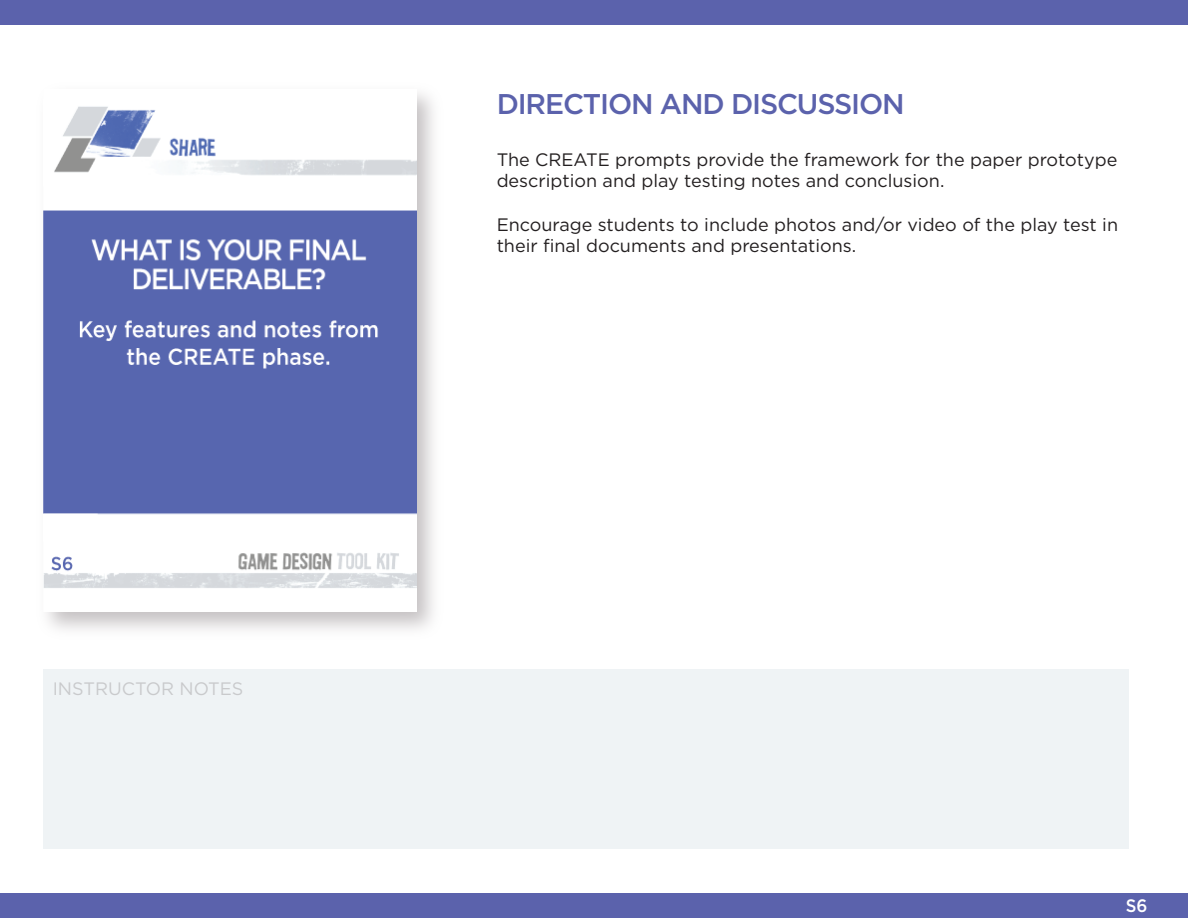
<style>
.page{position:relative;width:1188px;height:918px;background:#fff}
.page>*{position:absolute;margin:0;border:0;box-sizing:border-box;transform-origin:0 0}
.t1{font:500 28.5px "Gotham";letter-spacing:-.04em;color:#5b62ac}
.t2{font:18px/21.6px "Gotham";color:#231f20}
.t3{font:18px "Gotham";color:#c9cacc}
.t4{font:500 18px "Gotham";color:#fff;scale:.93 1}
</style>
<div class="page">
<div style="left:43px;top:669px;width:1086px;height:180px;background:#eff3f5"></div>
<img style="left:47px;top:93px;width:387px;height:537px">
<img style="left:43px;top:93px;width:373px;height:519px">
<div style="left:0;top:893px;width:1188px;height:25px;background:#5b62ac"></div>
<div style="left:0;top:0;width:1188px;height:25px;background:#5b62ac"></div>
<p class="t3" style="left:53px;top:679px;width:192px">INSTRUCTOR NOTES</p>
<p class="t1" style="left:497px;top:87px;width:409px">DIRECTION AND DISCUSSION</p>
<p class="t2" style="left:497px;top:148px;width:622px">The CREATE prompts provide the framework for the paper prototype description and play testing notes and conclusion.</p>
<p class="t2" style="left:497px;top:213px;width:623px">Encourage students to include photos and/or video of the play test in their final documents and presentations.</p>
<p class="t4" style="left:1126px;top:896px;width:25px">S6</p>
</div>
